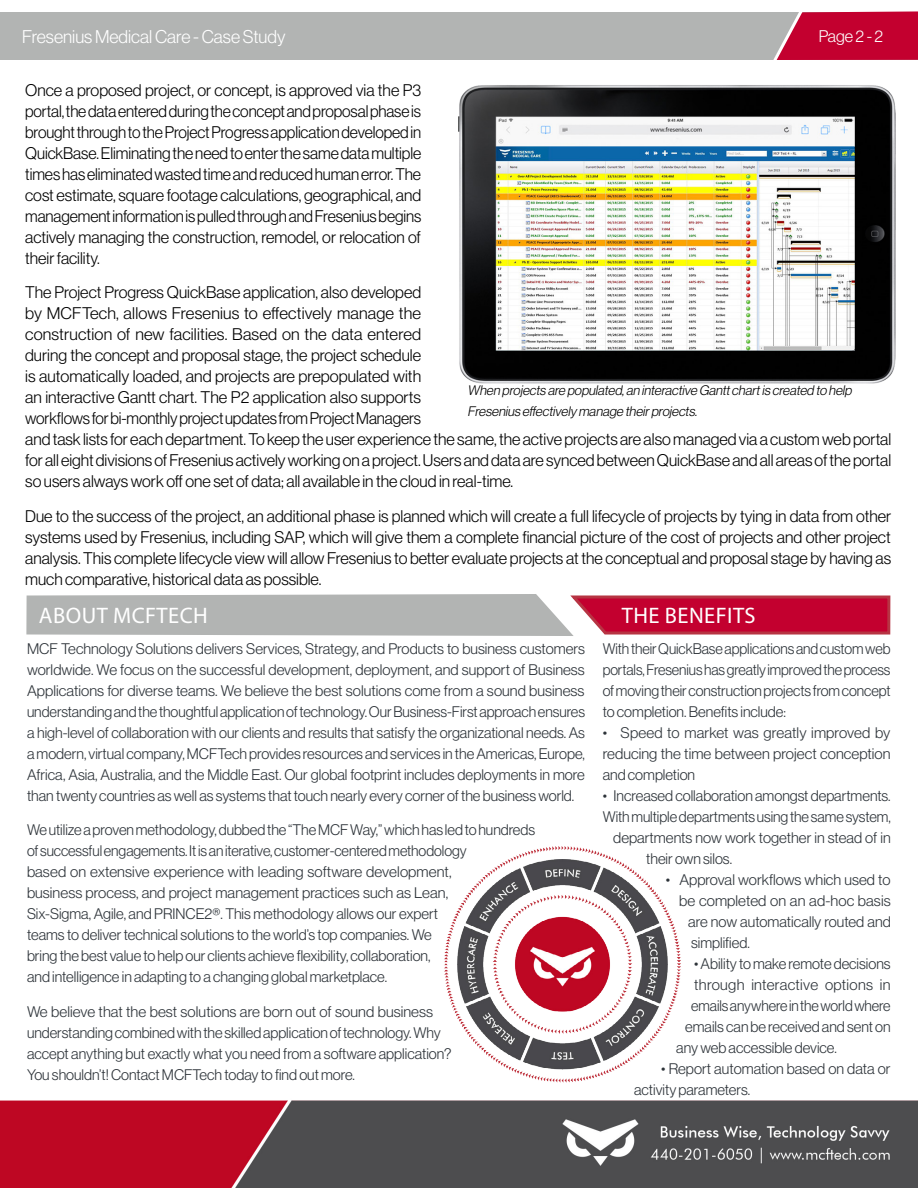
<style>
.page{position:relative;width:918px;height:1188px;background:#fff}
.page>*{position:absolute;margin:0;border:0;box-sizing:border-box;transform-origin:0 0}
.t1{font:22.5px "Myriad Pro";letter-spacing:.02em;color:#fff}
.t2{font:18px "N Haas Grotesk DS Pro 45 Lt";color:#fff}
.t3{font:16.5px/21px "N Haas Grotesk DS Pro 45 Lt";color:#000;text-align:justify}
.t4{font:16.5px "N Haas Grotesk DS Pro 45 Lt";color:#fff}
.t5{font:15px/21px "N Haas Grotesk DS Pro 45 Lt";color:#2d3339;text-align:justify}
.t6{font:15px "N Haas Grotesk DS Pro 45 Lt";letter-spacing:.02em;color:#2d3339}
.t7{font:italic 13.5px/21px "N Haas Grotesk DS Pro 45 Lt";color:#000}
</style>
<div class="page">
<img style="left:0;top:1100px;width:918px;height:88px">
<div style="left:0;top:12px;width:769px;height:48px;background:#b2b4b3"></div>
<svg style="left:769px;top:11px;width:149px;height:49px;background:#c31f46"></svg>
<svg style="left:26px;top:594px;width:865px;height:42px;background:#bd828f"></svg>
<img style="left:458px;top:85px;width:438px;height:299px">
<img style="left:409px;top:846px;width:307px;height:264px">
<p class="t2" style="left:22px;top:26px;width:265px">Fresenius Medical Care - Case Study</p>
<p class="t4" style="left:819px;top:27px;width:66px">Page 2 - 2</p>
<p class="t3" style="left:25px;top:79px;width:398px">Once a proposed project, or concept, is approved via the P3 portal, the data entered during the concept and proposal phase is brought through to the Project Progress application developed in QuickBase. Eliminating the need to enter the same data multiple times has eliminated wasted time and reduced human error. The cost estimate, square footage calculations, geographical, and management information is pulled through and Fresenius begins actively managing the construction, remodel, or relocation of their facility.</p>
<p class="t3" style="left:25px;top:282px;width:868px;text-align:left">The Project Progress QuickBase application, also developed<br>by MCFTech, allows Fresenius to effectively manage the<br>construction of new facilities. Based on the data entered<br>during the concept and proposal stage, the project schedule<br>is automatically loaded, and projects are prepopulated with<br>an interactive Gantt chart. The P2 application also supports<br>workflows for bi-monthly project updates from Project Managers<br>and task lists for each department. To keep the user experience the same, the active projects are also managed via a custom web portal for all eight divisions of Fresenius actively working on a project. Users and data are synced between QuickBase and all areas of the portal so users always work off one set of data; all available in the cloud in real-time.</p>
<p class="t3" style="left:25px;top:505px;width:868px">Due to the success of the project, an additional phase is planned which will create a full lifecycle of projects by tying in data from other systems used by Fresenius, including SAP, which will give them a complete financial picture of the cost of projects and other project analysis. This complete lifecycle view will allow Fresenius to better evaluate projects at the conceptual and proposal stage by having as much comparative, historical data as possible.</p>
<p class="t7" style="left:468px;top:380px;width:388px">When projects are populated,an interactive Ganttchartis created to help<br>Fresenius effectively manage theirprojects.</p>
<h1 class="t1" style="left:39px;top:602px;width:170px">ABOUT MCFTECH</h1>
<h1 class="t1" style="left:622px;top:602px;width:135px">THE BENEFITS</h1>
<p class="t5" style="left:27px;top:638px;width:560px">MCF Technology Solutions delivers Services, Strategy, and Products to business customers worldwide. We focus on the successful development, deployment, and support of Business Applications for diverse teams. We believe the best solutions come from a sound business understanding and the thoughtful application of technology. Our Business-First approach ensures a high-level of collaboration with our clients and results that satisfy the organizational needs. As a modern, virtual company, MCFTech provides resources and services in the Americas, Europe, Africa, Asia, Australia, and the Middle East. Our global footprint includes deployments in more than twenty countries as well as systems that touch nearly every corner of the business world.</p>
<p class="t5" style="left:27px;top:819px;width:510px;text-align:left">We utilize a proven methodology, dubbed the “The MCF Way,” which has led to hundreds of successful engagements. It is an iterative, customer-centered methodology<br>based on extensive experience with leading software development,<br>business process, and project management practices such as Lean,<br>Six-Sigma, Agile, and PRINCE2®. This methodology allows our expert<br>teams to deliver technical solutions to the world’s top companies. We<br>bring the best value to help our clients achieve flexibility, collaboration,<br>and intelligence in adapting to a changing global marketplace.</p>
<p class="t5" style="left:27px;top:1001px;width:426px;text-align:left">We believe that the best solutions are born out of sound business understanding combined with the skilled application of technology. Why accept anything but exactly what you need from a software application?<br>You shouldn’t! Contact MCFTech today to find out more.</p>
<p class="t5" style="left:603px;top:638px;width:289px">With their QuickBase applications and custom web portals, Fresenius has greatly improved the process of moving their construction projects from concept to completion. Benefits include:</p>
<p class="t5" style="left:603px;top:722px;width:289px">• Speed to market was greatly improved by reducing the time between project conception and completion</p>
<p class="t5" style="left:603px;top:785px;width:290px">• Increased collaboration amongst departments.</p>
<p class="t5" style="left:603px;top:806px;width:290px">With multiple departments using the same system,</p>
<p class="t5" style="left:613px;top:827px;width:279px">departments now work together in stead of in</p>
<p class="t5" style="left:646px;top:848px;width:87px">their own silos.</p>
<p class="t5" style="left:666px;top:869px;width:226px">• Approval workflows which used to</p>
<p class="t5" style="left:679px;top:890px;width:213px">be completed on an ad-hoc basis</p>
<p class="t5" style="left:688px;top:911px;width:204px">are now automatically routed and</p>
<p class="t5" style="left:691px;top:932px;width:60px">simplified.</p>
<p class="t5" style="left:694px;top:953px;width:198px">• Ability to make remote decisions</p>
<p class="t6" style="left:694px;top:976px;width:198px">through interactive options in</p>
<p class="t5" style="left:691px;top:995px;width:201px">emails anywhere in the world where</p>
<p class="t5" style="left:685px;top:1016px;width:207px">emails can be received and sent on</p>
<p class="t5" style="left:676px;top:1037px;width:162px">any web accessible device.</p>
<p class="t5" style="left:634px;top:1058px;width:258px;text-indent:27px">• Report automation based on data or activity parameters.</p>
</div>
